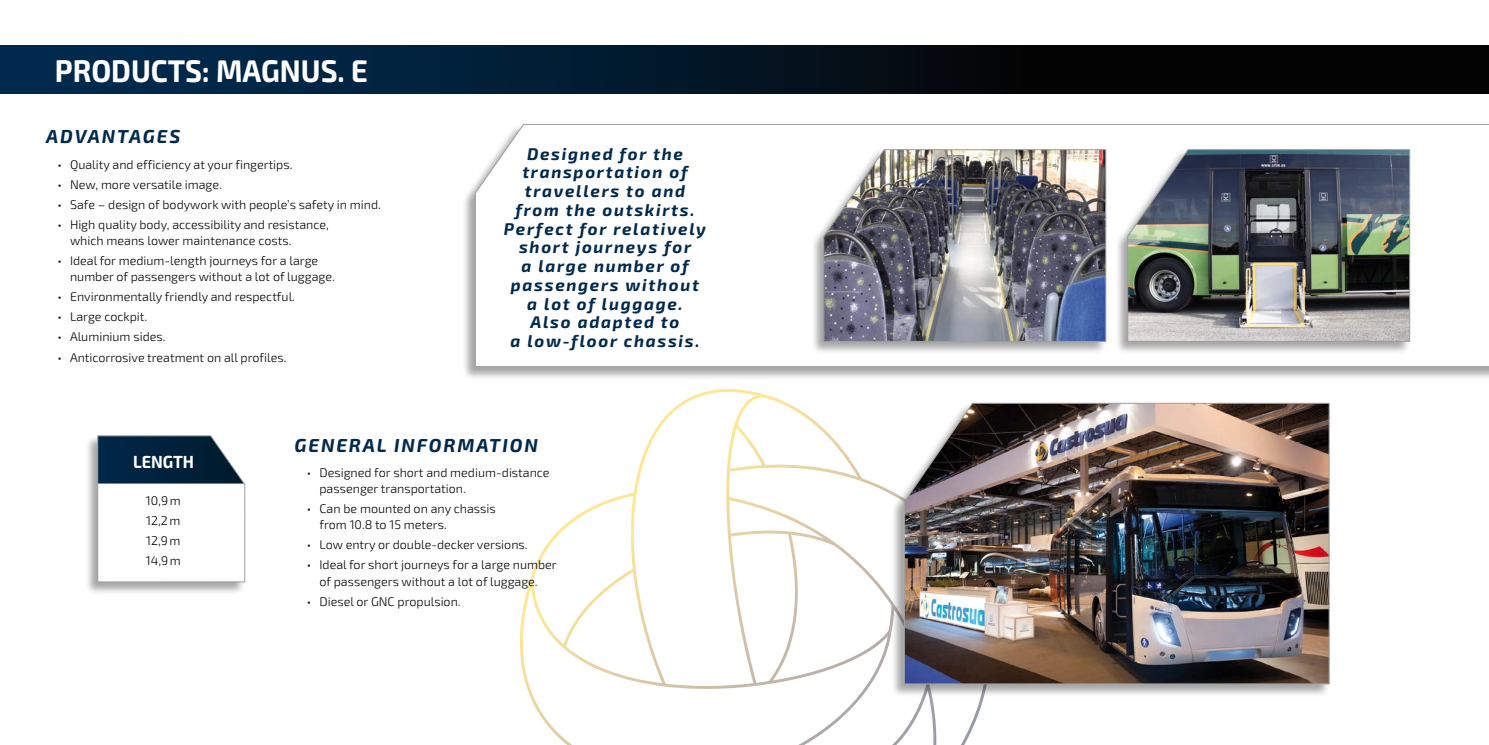
<style>
.page{position:relative;width:1489px;height:745px;background:#fff}
.page>*{position:absolute;margin:0;border:0;box-sizing:border-box;transform-origin:0 0}
.t1{font:700 31.25px "Exo 2.0";color:#fff;scale:.93 1}
.t2{font:italic 700 18.75px "Exo 2.0";letter-spacing:.1em;color:#00294d}
.t3{font:700 17.5px "Exo 2.0";color:#fff;scale:.93 1}
.t4{font:italic 700 16.88px/18.8px "Exo 2.0";letter-spacing:.1em;color:#00294d;text-align:center}
.t5{font:300 12.5px/16.2px "Exo 2.0";color:#000}
</style>
<div class="page">
<svg style="left:520px;top:389px;width:464px;height:355px"></svg>
<div style="left:462px;top:123px;width:1026px;height:256px;background:#000;opacity:.35"></div>
<svg style="left:474px;top:123px;width:1014px;height:244px"></svg>
<div style="left:0;top:45px;width:1488px;height:49px;background:linear-gradient(to right,#002e53,#040000)"></div>
<div style="left:810px;top:149px;width:296px;height:205px;background:#000;opacity:.35"></div>
<img style="left:823px;top:149px;width:283px;height:192px">
<div style="left:1114px;top:149px;width:296px;height:205px;background:#000;opacity:.35"></div>
<img style="left:1126px;top:149px;width:283px;height:192px">
<div style="left:890px;top:402px;width:439px;height:295px;background:#000;opacity:.35"></div>
<img style="left:903px;top:402px;width:426px;height:282px">
<div style="left:84px;top:434px;width:161px;height:161px;background:#000;opacity:.35"></div>
<svg style="left:97px;top:434px;width:148px;height:148px"></svg>
<h1 class="t1" style="left:55px;top:52px;width:338px">PRODUCTS: MAGNUS. E</h1>
<h2 class="t2" style="left:46px;top:125px;width:135px">ADVANTAGES</h2>
<p class="t5" style="left:58px;top:156px;width:236px">• Quality and efficiency at your fingertips.</p>
<p class="t5" style="left:58px;top:176px;width:166px">• New, more versatile image.</p>
<p class="t5" style="left:58px;top:196px;width:325px">• Safe – design of bodywork with people’s safety in mind.</p>
<p class="t5" style="left:70px;top:216px;width:260px;text-indent:-12px">• High quality body, accessibility and resistance, which means lower maintenance costs.</p>
<p class="t5" style="left:70px;top:253px;width:266px;text-indent:-12px">• Ideal for medium-length journeys for a large number of passengers without a lot of luggage.</p>
<p class="t5" style="left:58px;top:289px;width:239px">• Environmentally friendly and respectful.</p>
<p class="t5" style="left:58px;top:309px;width:91px">• Large cockpit.</p>
<p class="t5" style="left:58px;top:329px;width:110px">• Aluminium sides.</p>
<p class="t5" style="left:58px;top:349px;width:230px">• Anticorrosive treatment on all profiles.</p>
<h3 class="t4" style="left:504px;top:144px;width:203px">Designed for the transportation of travellers to and from the outskirts.<br>Perfect for relatively short journeys for<br>a large number of passengers without a lot of luggage.<br>Also adapted to<br>a low-floor chassis.</h3>
<h3 class="t3" style="left:133px;top:451px;width:67px">LENGTH</h3>
<p class="t5" style="left:146px;top:490px;width:36px;line-height:20px;text-align:justify">10,9m 12,2m 12,9m 14,9m</p>
<h2 class="t2" style="left:294px;top:433px;width:245px">GENERAL INFORMATION</h2>
<p class="t5" style="left:319px;top:464px;width:231px;text-indent:-12px">• Designed for short and medium-distance passenger transportation.</p>
<p class="t5" style="left:319px;top:500px;width:178px;text-indent:-12px">• Can be mounted on any chassis from 10.8 to 15 meters.</p>
<p class="t5" style="left:307px;top:537px;width:222px">• Low entry or double-decker versions.</p>
<p class="t5" style="left:307px;top:557px;width:251px;text-align:center">• Ideal for short journeys for a large number of passengers without a lot of luggage.</p>
<p class="t5" style="left:307px;top:593px;width:155px">• Diesel or GNC propulsion.</p>
</div>
